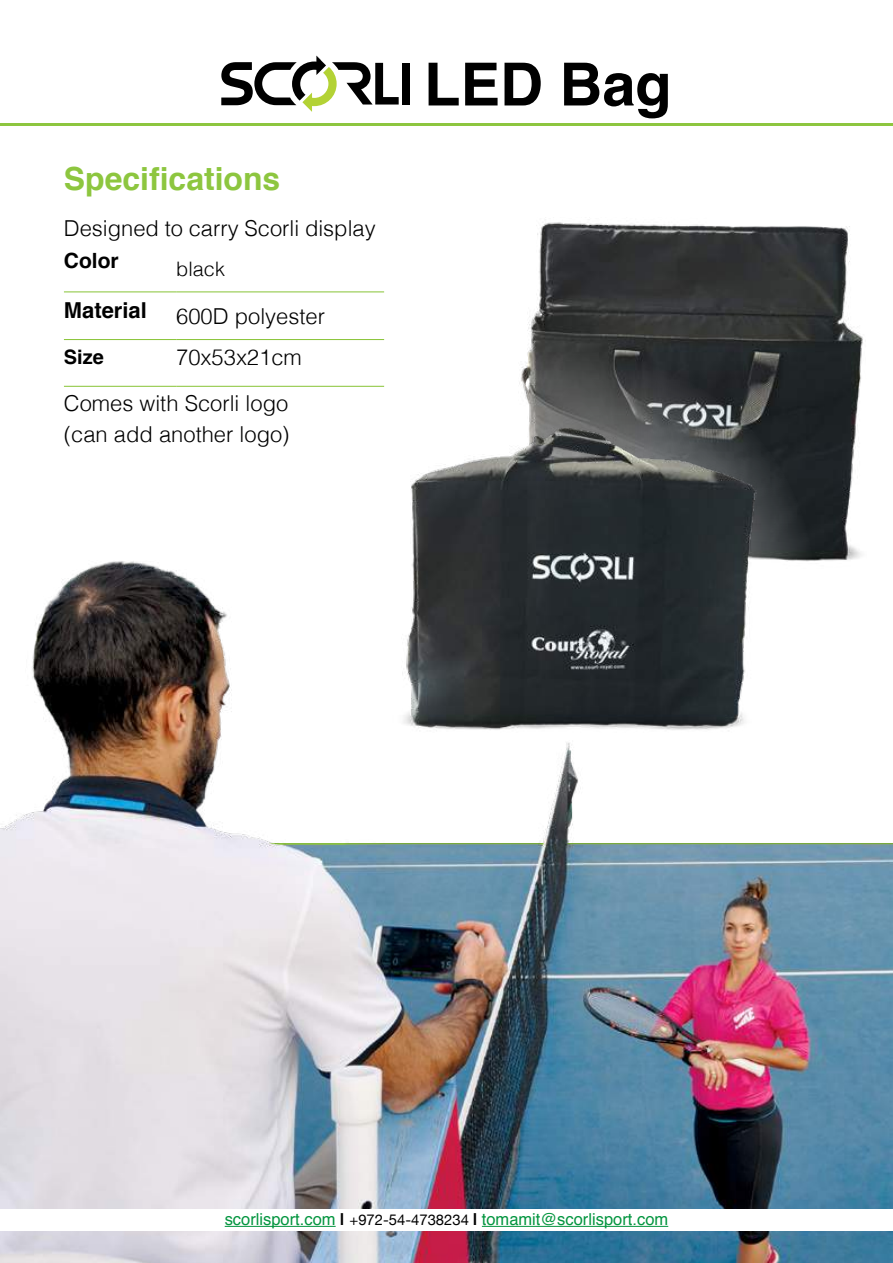
<style>
.page{position:relative;width:893px;height:1263px;background:#fff}
.page>*{position:absolute;margin:0;border:0;box-sizing:border-box;transform-origin:0 0}
.t1{font:700 59.4px "Helvetica";color:#000}
.t2{font:700 31.95px "Helvetica";color:#8dc63f}
.t3{font:300 21.9px/30.6px "Helvetica";color:#000}
.t4{font:700 21.9px "Helvetica";color:#000}
.t5{font:700 21px "Helvetica";color:#000}
.t6{font:300 19.95px "Helvetica";color:#000}
.t7{font:700 19.95px "Helvetica";color:#000}
.t8{font:16.5px "Helvetica";color:#03953f}
.s1{font-weight:700;color:#000}
.s2{font-family:"Helvetica Neue";font-size:14.85px;color:#000}
</style>
<div class="page">
<img style="left:0;top:561px;width:893px;height:702px">
<div style="left:402px;top:63px;width:8px;height:42px;background:#000"></div>
<svg style="left:221px;top:56px;width:178px;height:56px"></svg>
<hr style="left:0;top:123px;width:893px;height:3px;background:#8dc63f">
<hr style="left:64px;top:339px;width:112px;height:1px;background:#8dc63f">
<hr style="left:176px;top:339px;width:208px;height:1px;background:#8dc63f">
<hr style="left:64px;top:386px;width:112px;height:1px;background:#8dc63f">
<hr style="left:176px;top:386px;width:208px;height:1px;background:#8dc63f">
<hr style="left:64px;top:291px;width:112px;height:1px;background:#8dc63f">
<hr style="left:176px;top:291px;width:208px;height:1px;background:#8dc63f">
<div style="left:0;top:1209px;width:893px;height:22px;background:#fff"></div>
<hr style="left:225px;top:1226px;width:111px;height:1px;background:#03953f">
<hr style="left:482px;top:1226px;width:186px;height:1px;background:#03953f">
<img style="left:527px;top:222px;width:339px;height:348px">
<svg style="left:336px;top:352px;width:479px;height:479px"></svg>
<img style="left:393px;top:427px;width:364px;height:309px">
<h2 class="t2" style="left:64px;top:153px;width:218px">Specifications</h2>
<p class="t3" style="left:64px;top:211px;width:313px">Designed to carry Scorli display</p>
<p class="t6" style="left:176px;top:252px;width:50px">black</p>
<p class="t5" style="left:64px;top:244px;width:56px">Color</p>
<p class="t4" style="left:64px;top:292px;width:84px">Material</p>
<p class="t3" style="left:176px;top:299px;width:150px">600D polyester</p>
<p class="t3" style="left:176px;top:340px;width:127px">70x53x21cm</p>
<p class="t7" style="left:64px;top:341px;width:41px">Size</p>
<p class="t3" style="left:64px;top:387px;width:227px">Comes with Scorli logo (can add another logo(</p>
<h1 class="t1" style="left:424px;top:37px;width:249px">LED Bag</h1>
<p class="t8" style="left:225px;top:1206px;width:445px">scorlisport.com <span class="s1">|</span> <span class="s2">+972-54-4738234</span> <span class="s1">|</span> tomamit@scorlisport.com</p>
</div>
